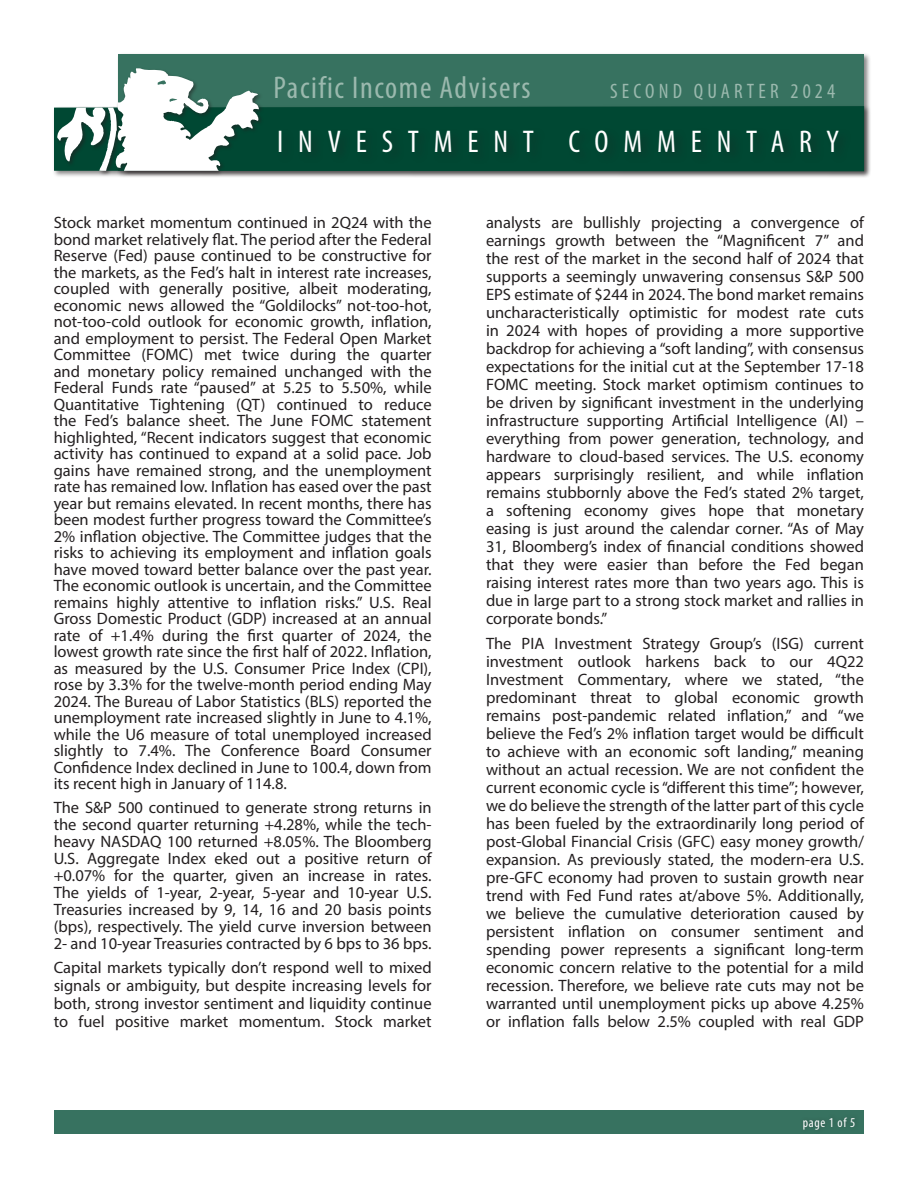
<style>
.page{position:relative;width:918px;height:1188px;background:#fff}
.page>*{position:absolute;margin:0;border:0;box-sizing:border-box;transform-origin:0 0}
.t1{font:condensed 31.5px "Myriad Pro";letter-spacing:.05em;color:#9bb9ae}
.t2{font:condensed 31.5px "Myriad Pro";letter-spacing:.47em;color:#fff}
.t3{font:condensed 21px "Myriad Pro";letter-spacing:.2em;color:#9bb9ae}
.t4{font:16.5px/18px "Myriad Pro";color:#231f20;text-align:justify}
.t5{font:condensed 13.5px "Myriad Pro";letter-spacing:.05em;color:#fff}
.s1{font-size:18px}
</style>
<div class="page">
<div style="left:117px;top:52px;width:755px;height:126px;background:#231f20;opacity:.55"></div>
<div style="left:119px;top:54px;width:745px;height:117px;background:#377260"></div>
<div style="left:52px;top:104px;width:820px;height:75px;background:#231f20;opacity:.55"></div>
<div style="left:54px;top:106px;width:810px;height:65px;background:#004833"></div>
<div style="left:98px;top:106px;width:25px;height:71px;background:#231f20;opacity:.55"></div>
<div style="left:115px;top:67px;width:150px;height:110px;background:#231f20;opacity:.55"></div>
<svg style="left:57px;top:68px;width:203px;height:103px"></svg>
<div style="left:276px;top:127px;width:576px;height:38px;background:#004732"></div>
<div style="left:54px;top:1111px;width:810px;height:23px;background:#377260"></div>
<p class="t1" style="left:274px;top:69px;width:259px">Pacific Income Advisers</p>
<p class="t3" style="left:610px;top:79px;width:227px">SECOND QUARTER 2024</p>
<p class="t2" style="left:277px;top:122px;width:563px">INVESTMENT COMMENTARY</p>
<p class="t4" style="left:54px;top:214px;width:380px;line-height:16.5px">Stock market momentum continued in 2Q24 with the bond market relatively flat. The period after the Federal Reserve (Fed) pause continued to be constructive for the markets, as the Fed’s halt in interest rate increases, coupled with generally positive, albeit moderating, economic news allowed the “Goldilocks” not-too-hot, not-too-cold outlook for economic growth, inflation, and employment to persist. The Federal Open Market Committee (FOMC) met twice during the quarter and monetary policy remained unchanged with the Federal Funds rate “paused” at 5.25 to 5.50%, while Quantitative Tightening (QT) continued to reduce the Fed’s balance sheet. The June FOMC statement highlighted, “Recent indicators suggest that economic activity has continued to expand at a solid pace. Job gains have remained strong, and the unemployment rate has remained low. Inflation has eased over the past year but remains elevated. In recent months, there has been modest further progress toward the Committee’s 2% inflation objective. The Committee judges that the risks to achieving its employment and inflation goals have moved toward better balance over the past year.<br>The economic outlook is uncertain, and the Committee remains highly attentive to inflation risks.” U.S. Real Gross Domestic Product (GDP) increased at an annual rate of +1.4% during the first quarter of 2024, the lowest growth rate since the first half of 2022. Inflation, as measured by the U.S. Consumer Price Index (CPI), rose by 3.3% for the twelve-month period ending May 2024. The Bureau of Labor Statistics (BLS) reported the unemployment rate increased slightly in June to 4.1%, while the U6 measure of total unemployed increased slightly to 7.4%. The Conference Board Consumer Confidence Index declined in June to 100.4, down from its recent high in January of 114.8.</p>
<p class="t4" style="left:54px;top:799px;width:380px;line-height:17px">The S&amp;P 500 continued to generate strong returns in the second quarter returning +4.28%, while the tech&shy;heavy NASDAQ 100 returned +8.05%. The Bloomberg U.S. Aggregate Index eked out a positive return of +0.07% for the quarter, given an increase in rates.<br>The yields of 1-year, 2-year, 5-year and 10-year U.S.<br>Treasuries increased by 9, 14, 16 and 20 basis points (bps), respectively. The yield curve inversion between 2- and 10-year Treasuries contracted by 6 bps to 36 bps.</p>
<p class="t4" style="left:54px;top:959px;width:380px">Capital markets typically don’t respond well to mixed signals or ambiguity, but despite increasing levels for both, strong investor sentiment and liquidity continue to fuel positive market momentum. Stock market</p>
<p class="t4" style="left:486px;top:214px;width:380px">analysts are bullishly projecting a convergence of earnings growth between the “Magnificent 7” and the rest of the market in the second half of 2024 that supports a seemingly unwavering consensus S&amp;P 500<br>EPS estimate of $244 in 2024. The bond market remains uncharacteristically optimistic for modest rate cuts in 2024 with hopes of providing a more supportive backdrop for achieving a “soft landing”, with consensus expectations for the initial cut at the September 17-18<br>FOMC meeting. Stock market optimism continues to be driven by significant investment in the underlying infrastructure supporting Artificial Intelligence (AI) – everything from power generation, technology, and hardware to cloud-based services. The U.S. economy appears surprisingly resilient, and while inflation remains stubbornly above the Fed’s stated 2% target, a softening economy gives hope that monetary easing is just around the calendar corner. “As of May 31, Bloomberg’s index of financial conditions showed that they were easier than before the Fed began raising interest rates more <span class="s1">th</span>an two years ago. This is due in large part to a strong stock market and rallies in corporate bonds.”</p>
<p class="t4" style="left:486px;top:634px;width:380px">The PIA Investment Strategy Group’s (ISG) current investment outlook harkens back to our 4Q22<br>Investment Commentary, where we stated, “the predominant threat to global economic growth remains post-pandemic related inflation,” and “we believe the Fed’s 2% inflation target would be difficult to achieve with an economic soft landing,” meaning without an actual recession. We are not confident the current economic cycle is “different this time”; however, we do believe the strength of the latter part of this cycle has been fueled by the extraordinarily long period of post-Global Financial Crisis (GFC) easy money growth/ expansion. As previously stated, the modern-era U.S. pre-GFC economy had proven to sustain growth near trend with Fed Fund rates at/above 5%. Additionally, we believe the cumulative deterioration caused by persistent inflation on consumer sentiment and spending power represents a significant long-term economic concern relative to the potential for a mild recession. Therefore, we believe rate cuts may not be warranted until unemployment picks up above 4.25% or inflation falls below 2.5% coupled with real GDP</p>
<p class="t5" style="left:803px;top:1114px;width:54px">page 1 of 5</p>
</div>
